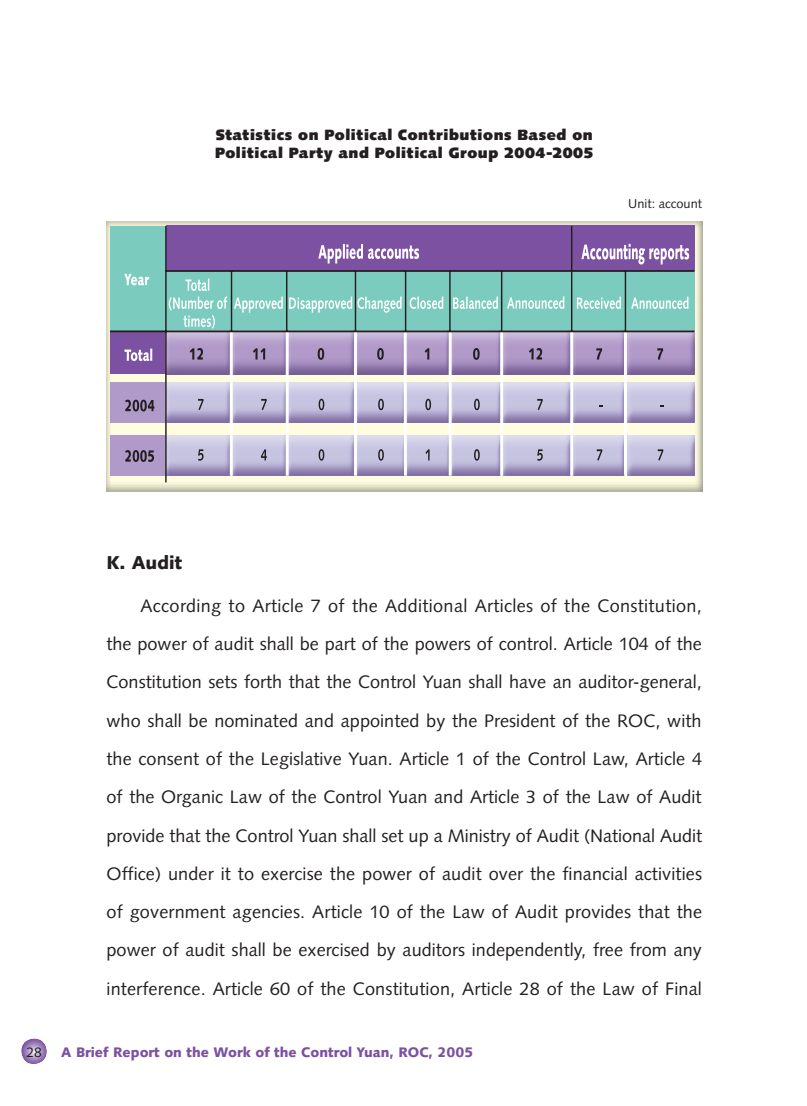
<style>
.page{position:relative;width:807px;height:1106px;background:#fff}
.page>*{position:absolute;margin:0;border:0;box-sizing:border-box;transform-origin:0 0}
.t1{font:900 18.6px "Syntax";color:#231f20}
.t2{font:18px/38.2px "Syntax";letter-spacing:.01em;color:#231f20;text-align:justify}
.t3{font:900 14.85px/17.9px "Syntax";letter-spacing:.045em;color:#231f20}
.t4{font:900 13.8px "Syntax";color:#7c51a1}
.t5{font:13.8px "Syntax";color:#231f20}
.t6{font:12.75px "Syntax";color:#231f20}
</style>
<div class="page">
<svg style="left:21px;top:1038px;width:26px;height:25px"></svg>
<img style="left:106px;top:221px;width:596px;height:270px">
<div style="left:110px;top:226px;width:584px;height:105px;background:#7bcbbf"></div>
<div style="left:110px;top:331px;width:55px;height:43px;background:#7c51a1"></div>
<svg style="left:234px;top:296px;width:49px;height:16px"></svg>
<svg style="left:289px;top:296px;width:112px;height:16px"></svg>
<svg style="left:409px;top:296px;width:34px;height:13px"></svg>
<svg style="left:453px;top:296px;width:45px;height:13px"></svg>
<div style="left:166px;top:226px;width:528px;height:45px;background:#7c51a1"></div>
<svg style="left:507px;top:296px;width:57px;height:13px"></svg>
<svg style="left:577px;top:296px;width:44px;height:13px"></svg>
<svg style="left:581px;top:244px;width:108px;height:20px"></svg>
<svg style="left:318px;top:244px;width:101px;height:19px"></svg>
<img style="left:233px;top:332px;width:267px;height:42px">
<img style="left:503px;top:332px;width:67px;height:42px">
<img style="left:573px;top:332px;width:51px;height:42px">
<img style="left:627px;top:332px;width:67px;height:42px">
<div style="left:110px;top:382px;width:55px;height:40px;background:#b09ac9"></div>
<img style="left:167px;top:382px;width:333px;height:40px">
<img style="left:503px;top:382px;width:67px;height:40px">
<img style="left:573px;top:382px;width:51px;height:40px">
<img style="left:627px;top:382px;width:67px;height:40px">
<svg style="left:169px;top:278px;width:58px;height:51px"></svg>
<img style="left:167px;top:332px;width:63px;height:42px">
<div style="left:110px;top:435px;width:55px;height:40px;background:#b09ac9"></div>
<img style="left:167px;top:435px;width:333px;height:40px">
<img style="left:503px;top:435px;width:67px;height:40px">
<img style="left:573px;top:435px;width:51px;height:40px">
<img style="left:627px;top:435px;width:67px;height:40px">
<svg style="left:631px;top:296px;width:57px;height:13px"></svg>
<svg style="left:190px;top:348px;width:13px;height:11px"></svg>
<svg style="left:198px;top:399px;width:6px;height:11px"></svg>
<svg style="left:198px;top:449px;width:5px;height:11px"></svg>
<svg style="left:253px;top:348px;width:12px;height:11px"></svg>
<svg style="left:261px;top:399px;width:6px;height:11px"></svg>
<svg style="left:261px;top:449px;width:6px;height:11px"></svg>
<svg style="left:318px;top:348px;width:6px;height:12px"></svg>
<svg style="left:318px;top:398px;width:6px;height:12px"></svg>
<svg style="left:318px;top:449px;width:6px;height:11px"></svg>
<svg style="left:377px;top:348px;width:7px;height:12px"></svg>
<svg style="left:378px;top:398px;width:6px;height:12px"></svg>
<svg style="left:378px;top:449px;width:6px;height:11px"></svg>
<svg style="left:425px;top:348px;width:4px;height:11px"></svg>
<svg style="left:425px;top:398px;width:6px;height:12px"></svg>
<svg style="left:425px;top:449px;width:4px;height:11px"></svg>
<svg style="left:473px;top:348px;width:6px;height:12px"></svg>
<svg style="left:474px;top:398px;width:6px;height:12px"></svg>
<svg style="left:474px;top:449px;width:6px;height:11px"></svg>
<svg style="left:529px;top:348px;width:13px;height:11px"></svg>
<svg style="left:537px;top:399px;width:6px;height:11px"></svg>
<svg style="left:537px;top:449px;width:6px;height:11px"></svg>
<svg style="left:596px;top:348px;width:6px;height:11px"></svg>
<svg style="left:597px;top:449px;width:5px;height:11px"></svg>
<hr style="left:500px;top:332px;width:3px;height:143px;background:#fff">
<svg style="left:403px;top:332px;width:4px;height:143px"></svg>
<svg style="left:448px;top:332px;width:4px;height:143px"></svg>
<hr style="left:354px;top:332px;width:3px;height:143px;background:#fff">
<svg style="left:285px;top:332px;width:4px;height:143px"></svg>
<hr style="left:230px;top:332px;width:3px;height:143px;background:#fff">
<hr style="left:570px;top:332px;width:3px;height:143px;background:#fff">
<hr style="left:624px;top:331px;width:3px;height:144px;background:#fff">
<svg style="left:657px;top:348px;width:6px;height:11px"></svg>
<svg style="left:658px;top:449px;width:5px;height:11px"></svg>
<svg style="left:124px;top:274px;width:25px;height:11px"></svg>
<svg style="left:124px;top:348px;width:28px;height:13px"></svg>
<svg style="left:125px;top:399px;width:29px;height:12px"></svg>
<svg style="left:125px;top:450px;width:29px;height:12px"></svg>
<hr style="left:501px;top:271px;width:1px;height:59px;background:#231f20">
<hr style="left:571px;top:226px;width:1px;height:105px;background:#231f20">
<hr style="left:624px;top:271px;width:2px;height:61px;background:#231f20">
<hr style="left:355px;top:271px;width:1px;height:60px;background:#231f20">
<hr style="left:286px;top:271px;width:1px;height:60px;background:#231f20">
<hr style="left:231px;top:271px;width:1px;height:60px;background:#231f20">
<hr style="left:405px;top:271px;width:1px;height:60px;background:#231f20">
<hr style="left:449px;top:271px;width:2px;height:60px;background:#231f20">
<hr style="left:165px;top:226px;width:2px;height:256px;background:#231f20">
<hr style="left:165px;top:270px;width:529px;height:2px;background:#231f20">
<hr style="left:110px;top:330px;width:584px;height:2px;background:#231f20">
<p class="t3" style="left:215px;top:126px;width:380px">Statistics on Political Contributions Based on<br>Political Party and Political Group 2004-2005</p>
<p class="t6" style="left:628px;top:196px;width:75px">Unit: account</p>
<p class="t1" style="left:106px;top:551px;width:77px">K. Audit</p>
<p class="t2" style="left:106px;top:586px;width:597px;text-indent:34px">According to Article 7 of the Additional Articles of the Constitution, the power of audit shall be part of the powers of control. Article 104 of the Constitution sets forth that the Control Yuan shall have an auditor-general, who shall be nominated and appointed by the President of the ROC, with the consent of the Legislative Yuan. Article 1 of the Control Law, Article 4 of the Organic Law of the Control Yuan and Article 3 of the Law of Audit provide that the Control Yuan shall set up a Ministry of Audit (National Audit Office) under it to exercise the power of audit over the financial activities of government agencies. Article 10 of the Law of Audit provides that the power of audit shall be exercised by auditors independently, free from any interference. Article 60 of the Constitution, Article 28 of the Law of Final</p>
<p class="t5" style="left:26px;top:1043px;width:17px">28</p>
<p class="t4" style="left:61px;top:1043px;width:413px">A Brief Report on the Work of the Control Yuan, ROC, 2005</p>
</div>
